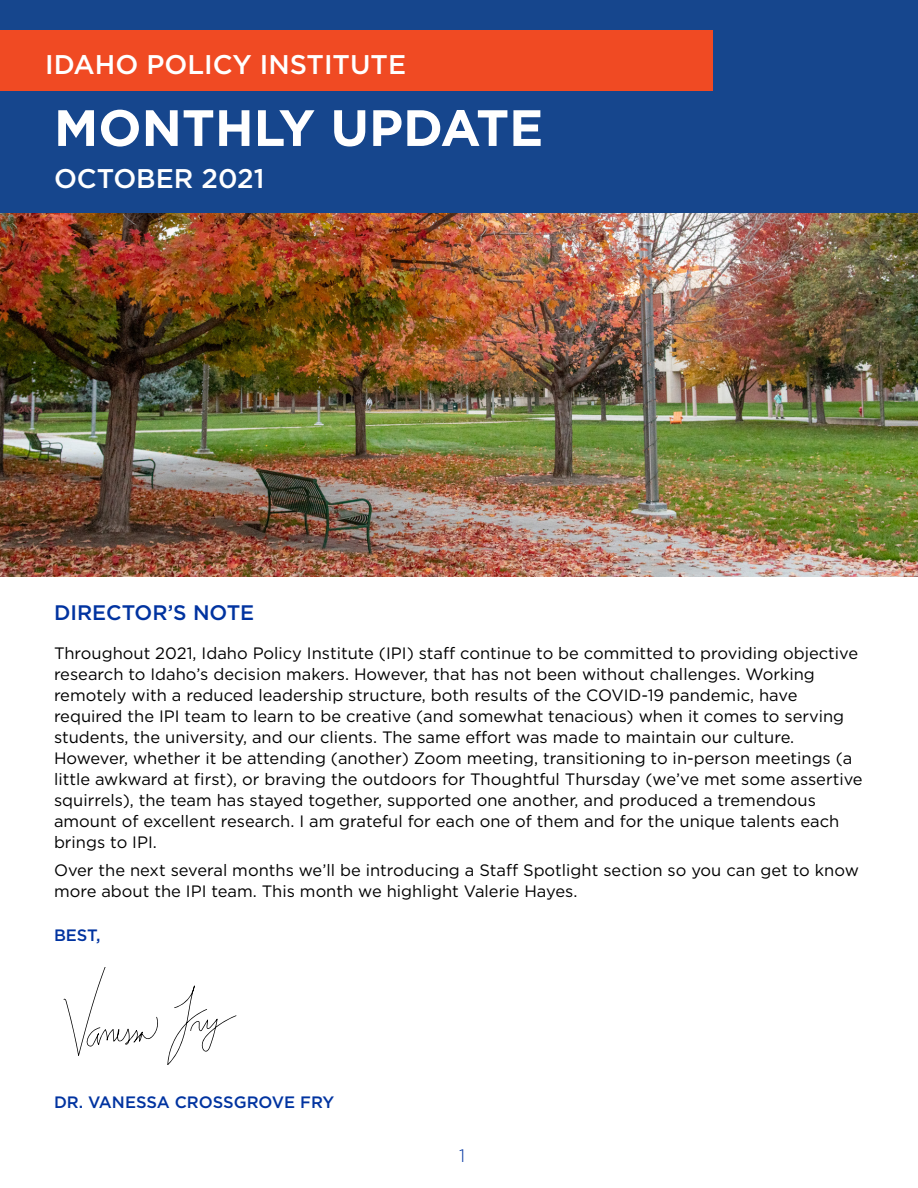
<style>
.page{position:relative;width:918px;height:1188px;background:#fff}
.page>*{position:absolute;margin:0;border:0;box-sizing:border-box;transform-origin:0 0}
.t1{font:700 51px "Gotham";color:#fff}
.Sub-Title{font:500 27px "Gotham";color:#fff}
.Heading_1{font:500 21px "Gotham";color:#0033a0}
.t2{font:300 18px "Gotham";color:#0033a0}
.t3{font:16.5px/21px "Gotham";color:#000}
.Author{font:500 16.5px "Gotham";color:#0033a0}
</style>
<div class="page">
<div style="left:0;top:0;width:918px;height:213px;background:#16468d"></div>
<div style="left:0;top:30px;width:713px;height:60px;background:#f04a23"></div>
<svg style="left:64px;top:967px;width:94px;height:89px"></svg>
<svg style="left:167px;top:985px;width:70px;height:80px"></svg>
<img style="left:0;top:213px;width:918px;height:363px">
<p class="Sub-Title" style="left:45px;top:47px;width:362px">IDAHO POLICY INSTITUTE</p>
<p class="t1" style="left:54px;top:94px;width:491px">MONTHLY UPDATE</p>
<p class="Sub-Title" style="left:54px;top:161px;width:212px">OCTOBER 2021</p>
<p class="Heading_1" style="left:54px;top:599px;width:202px">DIRECTOR’S NOTE</p>
<p class="t3" style="left:54px;top:643px;width:810px">Throughout 2021, Idaho Policy Institute (IPI) staff continue to be committed to providing objective research to Idaho’s decision makers. However, that has not been without challenges. Working remotely with a reduced leadership structure, both results of the COVID-19 pandemic, have required the IPI team to learn to be creative (and somewhat tenacious) when it comes to serving students, the university, and our clients. The same effort was made to maintain our culture.<br>However, whether it be attending (another) Zoom meeting, transitioning to in-person meetings (a little awkward at first), or braving the outdoors for Thoughtful Thursday (we’ve met some assertive squirrels), the team has stayed together, supported one another, and produced a tremendous amount of excellent research. I am grateful for each one of them and for the unique talents each brings to IPI.</p>
<p class="t3" style="left:54px;top:859px;width:806px">Over the next several months we’ll be introducing a Staff Spotlight section so you can get to know more about the IPI team. This month we highlight Valerie Hayes.</p>
<p class="Author" style="left:54px;top:925px;width:48px">BEST,</p>
<p class="Author" style="left:54px;top:1091px;width:282px">DR. VANESSA CROSSGROVE FRY</p>
<p class="t2" style="left:459px;top:1144px;width:8px">1</p>
</div>
